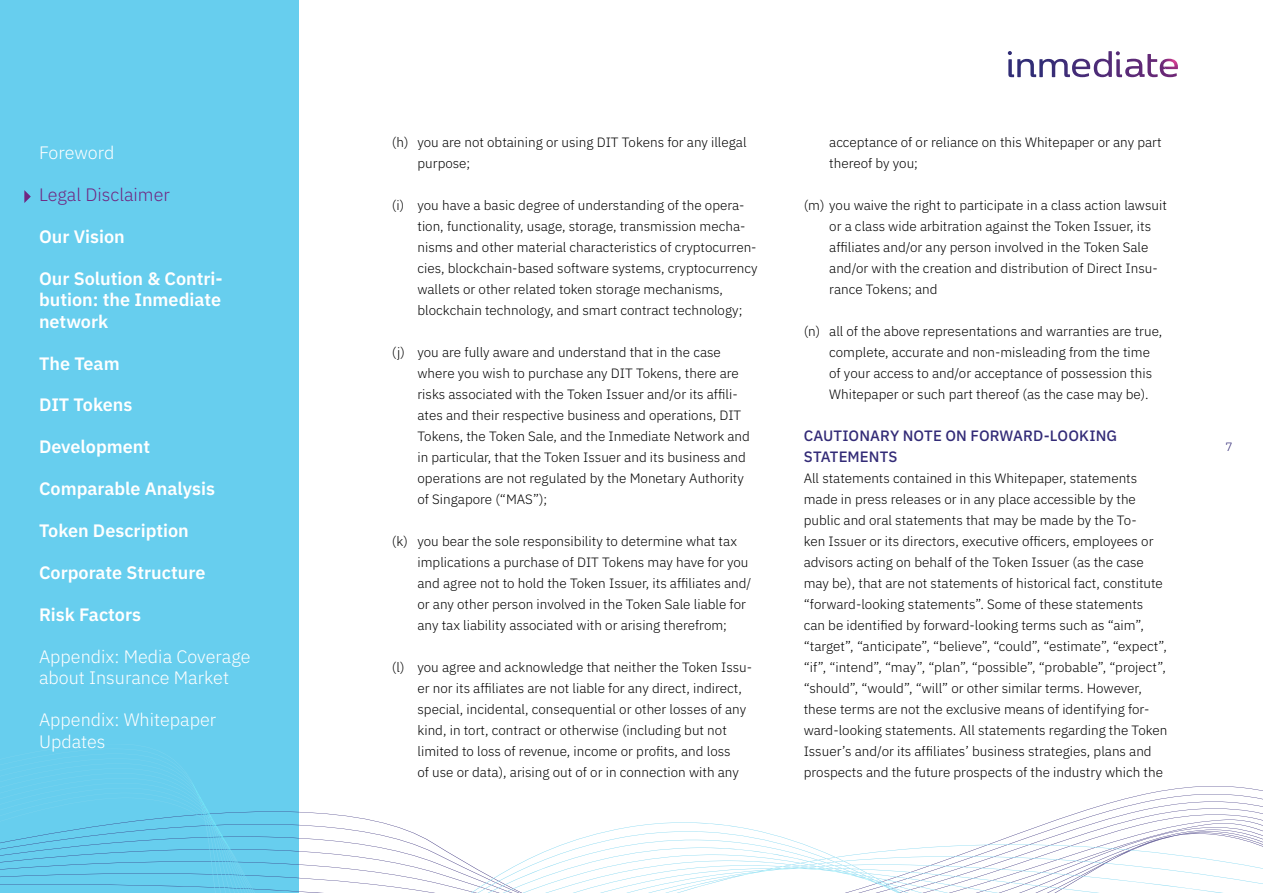
<style>
.page{position:relative;width:1263px;height:893px;background:#fff}
.page>*{position:absolute;margin:0;border:0;box-sizing:border-box;transform-origin:0 0}
.t1{font:600 18px/21px "IBM Plex Sans";color:#fff;text-align:justify}
.t2{font:300 18px/21px "IBM Plex Sans";color:#fff}
.t3{font:300 18px "IBM Plex Sans";color:#702682}
.t4{font:500 15px/21px "IBM Plex Sans";letter-spacing:.01em;color:#332b77}
.t5{font:300 13.5px/21px "IBM Plex Sans";color:#000}
.t6{font:300 12px "IBM Plex Sans";color:#332b77}
</style>
<div class="page">
<div style="left:0;top:0;width:298px;height:893px;background:#67ceee"></div>
<svg style="left:1008px;top:51px;width:161px;height:26px"></svg>
<svg style="left:0;top:748px;width:1263px;height:145px"></svg>
<svg style="left:24px;top:190px;width:7px;height:13px"></svg>
<h1 class="t2" style="left:39px;top:141px;width:77px">Foreword</h1>
<h1 class="t3" style="left:39px;top:182px;width:132px">Legal Disclaimer</h1>
<h1 class="t1" style="left:39px;top:225px;width:87px">Our Vision</h1>
<h1 class="t1" style="left:39px;top:267px;width:185px">Our Solution &amp; Contri&shy;bution: the Inmediate network</h1>
<h1 class="t1" style="left:39px;top:351px;width:82px">The Team</h1>
<h1 class="t1" style="left:39px;top:393px;width:95px">DIT Tokens</h1>
<h1 class="t1" style="left:39px;top:435px;width:113px">Development</h1>
<h1 class="t1" style="left:39px;top:477px;width:177px">Comparable Analysis</h1>
<h1 class="t1" style="left:39px;top:519px;width:151px">Token Description</h1>
<h1 class="t1" style="left:39px;top:561px;width:168px">Corporate Structure</h1>
<h1 class="t1" style="left:39px;top:603px;width:104px">Risk Factors</h1>
<h1 class="t2" style="left:39px;top:645px;width:213px">Appendix: Media Coverage about Insurance Market</h1>
<h1 class="t2" style="left:39px;top:708px;width:179px">Appendix: Whitepaper<br>Updates</h1>
<p class="t5" style="left:417px;top:130px;width:331px;text-indent:-26px">(h) you are not obtaining or using DIT Tokens for any illegal purpose;</p>
<p class="t5" style="left:417px;top:193px;width:342px;text-indent:-26px">(i) you have a basic degree of understanding of the opera&shy;tion, functionality, usage, storage, transmission mecha&shy;nisms and other material characteristics of cryptocurren&shy;cies, blockchain-based software systems, cryptocurrency wallets or other related token storage mechanisms, blockchain technology, and smart contract technology;</p>
<p class="t5" style="left:417px;top:340px;width:334px;text-indent:-26px">(j) you are fully aware and understand that in the case where you wish to purchase any DIT Tokens, there are risks associated with the Token Issuer and/or its affili&shy;ates and their respective business and operations, DIT Tokens, the Token Sale, and the Inmediate Network and in particular, that the Token Issuer and its business and operations are not regulated by the Monetary Authority of Singapore (“MAS”);</p>
<p class="t5" style="left:417px;top:529px;width:335px;text-indent:-26px">(k) you bear the sole responsibility to determine what tax implications a purchase of DIT Tokens may have for you and agree not to hold the Token Issuer, its affiliates and/ or any other person involved in the Token Sale liable for any tax liability associated with or arising therefrom;</p>
<p class="t5" style="left:417px;top:655px;width:336px;text-indent:-26px">(l) you agree and acknowledge that neither the Token Issu&shy;er nor its affiliates are not liable for any direct, indirect, special, incidental, consequential or other losses of any kind, in tort, contract or otherwise (including but not limited to loss of revenue, income or profits, and loss<br>of use or data), arising out of or in connection with any</p>
<p class="t5" style="left:829px;top:130px;width:334px">acceptance of or reliance on this Whitepaper or any part thereof by you;</p>
<p class="t5" style="left:829px;top:193px;width:339px;text-indent:-26px">(m) you waive the right to participate in a class action lawsuit or a class wide arbitration against the Token Issuer, its affiliates and/or any person involved in the Token Sale and/or with the creation and distribution of Direct Insu&shy;rance Tokens; and</p>
<p class="t5" style="left:829px;top:319px;width:334px;text-indent:-26px">(n) all of the above representations and warranties are true, complete, accurate and non-misleading from the time of your access to and/or acceptance of possession this Whitepaper or such part thereof (as the case may be).</p>
<p class="t4" style="left:804px;top:424px;width:315px">CAUTIONARY NOTE ON FORWARD-LOOKING<br>STATEMENTS</p>
<p class="t5" style="left:804px;top:466px;width:365px">All statements contained in this Whitepaper, statements made in press releases or in any place accessible by the public and oral statements that may be made by the To-<br>ken Issuer or its directors, executive officers, employees or advisors acting on behalf of the Token Issuer (as the case may be), that are not statements of historical fact, constitute “forward-looking statements”. Some of these statements can be identified by forward-looking terms such as “aim”, “target”, “anticipate”, “believe”, “could”, “estimate”, “expect”, “if”, “intend”, “may”, “plan”, “possible”, “probable”, “project”, “should”, “would”, “will” or other similar terms. However, these terms are not the exclusive means of identifying for&shy;ward-looking statements. All statements regarding the Token Issuer’s and/or its affiliates’ business strategies, plans and prospects and the future prospects of the industry which the</p>
<p class="t6" style="left:1225px;top:438px;width:9px">7</p>
</div>
